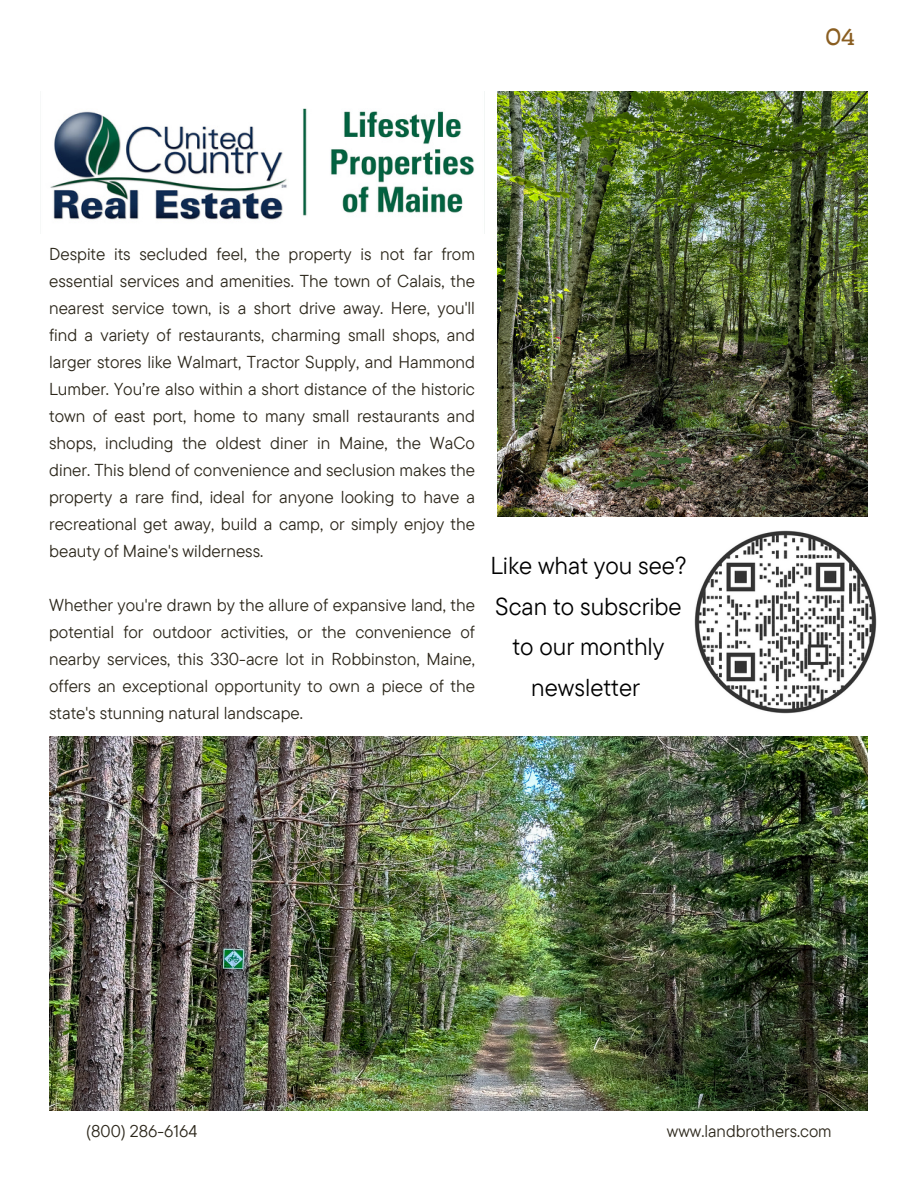
<style>
.page{position:relative;width:918px;height:1188px;background:#fff}
.page>*{position:absolute;margin:0;border:0;box-sizing:border-box;transform-origin:0 0}
.t1{font:25.35px "Tarif";color:#8a5e21}
.t2{font:24.45px/40.5px "TT Commons Pro";color:#000;text-align:center}
.t3{font:17.25px/27px "TT Commons Pro";color:#2b261a;text-align:justify}
.t4{font:16.95px "TT Commons Pro";color:#2b261a}
</style>
<div class="page">
<img style="left:497px;top:92px;width:370px;height:425px">
<img style="left:49px;top:737px;width:818px;height:374px">
<img style="left:50px;top:108px;width:425px;height:112px">
<img style="left:694px;top:531px;width:182px;height:182px">
<h1 class="t3" style="left:49px;top:240px;width:427px">Despite its secluded feel, the property is not far from essential services and amenities. The town of Calais, the nearest service town, is a short drive away. Here, you'll find a variety of restaurants, charming small shops, and larger stores like Walmart, Tractor Supply, and Hammond Lumber. You’re also within a short distance of the historic town of east port, home to many small restaurants and shops, including the oldest diner in Maine, the WaCo diner. This blend of convenience and seclusion makes the property a rare find, ideal for anyone looking to have a recreational get away, build a camp, or simply enjoy the beauty of Maine's wilderness.</h1>
<p class="t3" style="left:49px;top:591px;width:427px">Whether you're drawn by the allure of expansive land, the potential for outdoor activities, or the convenience of nearby services, this 330-acre lot in Robbinston, Maine, offers an exceptional opportunity to own a piece of the state's stunning natural landscape.</p>
<p class="t2" style="left:490px;top:545px;width:198px">Like what you see?<br>Scan to subscribe to our monthly newsletter</p>
<p class="t1" style="left:825px;top:23px;width:31px">04</p>
<p class="t4" style="left:86px;top:1120px;width:113px">(800) 286-6164</p>
<p class="t4" style="left:667px;top:1120px;width:166px">www.landbrothers.com</p>
</div>
